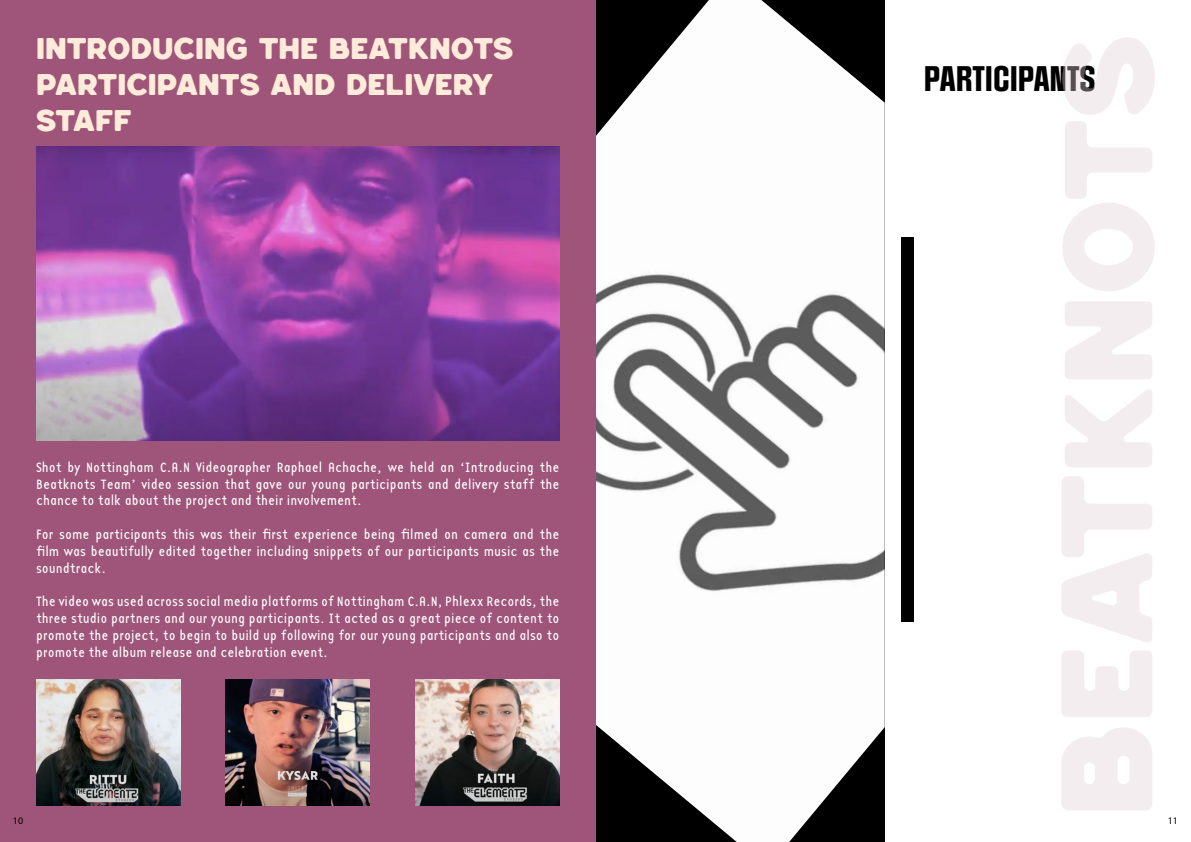
<style>
.page{position:relative;width:1191px;height:842px;background:#fff}
.page>*{position:absolute;margin:0;border:0;box-sizing:border-box;transform-origin:0 0}
.t1{font:30px/36px "Hemisphers Bold Sans";color:#ffebd9}
.t2{font:700 30px "Social Gothic";color:#000}
.t3{font:14px/16.8px "Base 12 Sans OT";color:#fff;text-align:justify}
.t4{font:10px "Myriad Pro";color:#000}
</style>
<div class="page">
<img style="left:595px;top:0;width:289px;height:842px">
<div style="left:0;top:0;width:595px;height:842px;background:#9f5479"></div>
<img style="left:36px;top:146px;width:523px;height:294px">
<img style="left:226px;top:679px;width:144px;height:127px">
<img style="left:36px;top:679px;width:144px;height:127px">
<img style="left:415px;top:679px;width:144px;height:127px">
<div style="left:901px;top:237px;width:13px;height:384px;background:#000"></div>
<h1 class="t1" style="left:36px;top:32px;width:479px">INTRODUCING THE BEATKNOTS<br>PARTICIPANTS AND DELIVERY<br>STAFF</h1>
<p class="t3" style="left:36px;top:459px;width:525px">Shot by Nottingham C.A.N Videographer Raphael Achache, we held an ‘Introducing the Beatknots Team’ video session that gave our young participants and delivery staff the chance to talk about the project and their involvement.</p>
<p class="t3" style="left:36px;top:526px;width:525px">For some participants this was their first experience being filmed on camera and the film was beautifully edited together including snippets of our participants music as the soundtrack.</p>
<p class="t3" style="left:36px;top:593px;width:525px">The video was used across social media platforms of Nottingham C.A.N, Phlexx Records, the three studio partners and our young participants. It acted as a great piece of content to promote the project, to begin to build up following for our young participants and also to promote the album release and celebration event.</p>
<h1 class="t2" style="left:924px;top:59px;width:173px">PARTICIPANTS</h1>
<p class="t4" style="left:13px;top:814px;width:12px">10</p>
<p class="t4" style="left:1167px;top:814px;width:12px">11</p>
</div>
